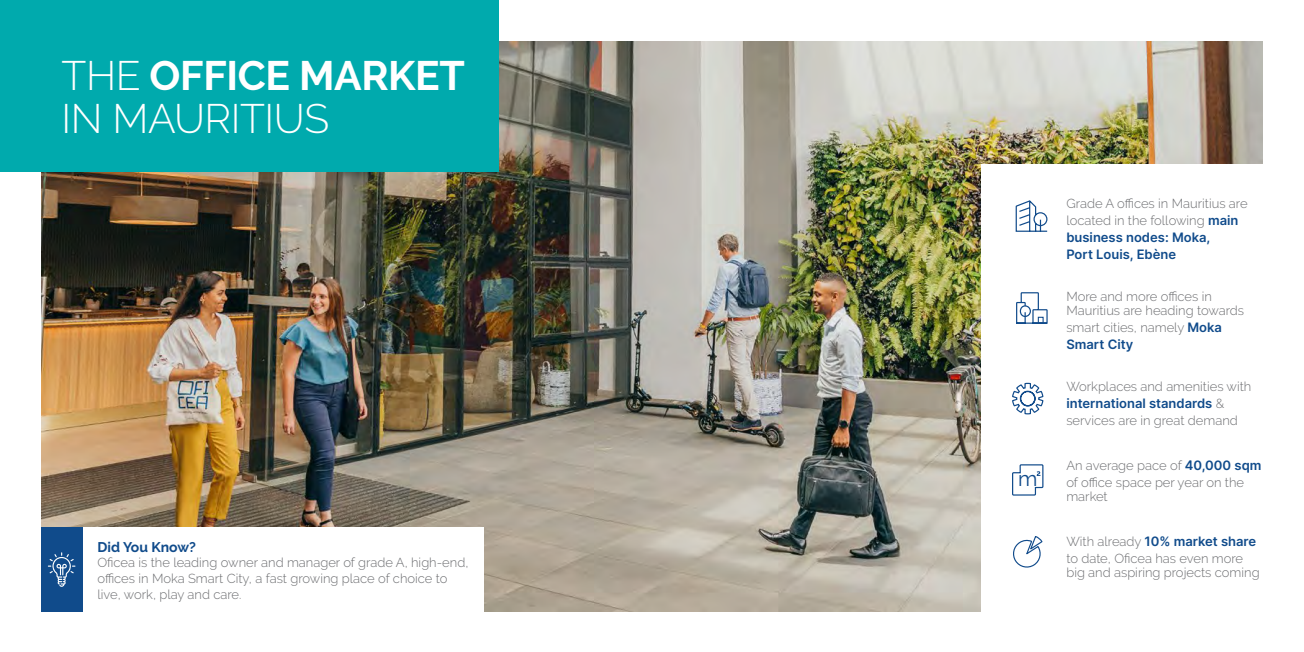
<style>
.page{position:relative;width:1304px;height:652px;background:#fff}
.page>*{position:absolute;margin:0;border:0;box-sizing:border-box;transform-origin:0 0}
.t1{font:300 41px/43px "Raleway";letter-spacing:-.01em;color:#fff}
.t2{font:21.1px "Raleway";color:#114b8b}
.t3{font:700 14px "Raleway";color:#104b8b}
.t4{font:300 13px/15.6px "Raleway";color:#6d6e71}
.t5{font:600 13px/17px "Inter";color:#104b8b}
.s1{font-weight:700}
.s2{font-family:"Inter";font-weight:600;color:#104b8b}
.s3{font-family:"Raleway";font-weight:300;color:#6d6e71}
</style>
<div class="page">
<img style="left:41px;top:41px;width:1222px;height:571px">
<div style="left:0;top:0;width:499px;height:171px;background:#00aaad"></div>
<div style="left:82px;top:528px;width:402px;height:84px;background:#fff"></div>
<div style="left:41px;top:528px;width:41px;height:84px;background:#104b8b"></div>
<svg style="left:48px;top:552px;width:27px;height:35px"></svg>
<div style="left:982px;top:165px;width:312px;height:477px;background:#fff"></div>
<svg style="left:1015px;top:200px;width:33px;height:32px"></svg>
<svg style="left:1016px;top:292px;width:32px;height:32px"></svg>
<div style="left:1038px;top:317px;width:6px;height:7px;border:1px solid #114b8b"></div>
<div style="left:1020px;top:305px;width:11px;height:12px;border:1px solid #114b8b;border-radius:50%"></div>
<svg style="left:1012px;top:382px;width:32px;height:33px"></svg>
<svg style="left:1012px;top:464px;width:32px;height:32px"></svg>
<svg style="left:1013px;top:536px;width:30px;height:32px"></svg>
<h1 class="t1" style="left:62px;top:54px;width:405px">THE <span class="s1">OFFICE MARKET<br></span>IN MAURITIUS</h1>
<p class="t3" style="left:98px;top:539px;width:100px">Did You Know?</p>
<p class="t4" style="left:98px;top:555px;width:372px">Oficea is the leading owner and manager of grade A, high-end, offices in Moka Smart City, a fast growing place of choice to live, work, play and care.</p>
<h2 class="t2" style="left:1018px;top:466px;width:21px">m</h2>
<p class="t4" style="left:1066px;top:195px;width:183px;line-height:17px">Grade A offices in Mauritius are located in the following <span class="s2">main</span></p>
<p class="t5" style="left:1066px;top:228px;width:146px">business nodes: Moka,<br>Port Louis, Ebène</p>
<p class="t4" style="left:1066px;top:289px;width:179px;line-height:14px">More and more offices in<br>Mauritius are heading towards</p>
<p class="t4" style="left:1066px;top:319px;width:157px">smart cities, namely <span class="s2">Moka</span></p>
<p class="t5" style="left:1066px;top:335px;width:68px">Smart City</p>
<p class="t4" style="left:1066px;top:378px;width:187px">Workplaces and amenities with</p>
<p class="t5" style="left:1066px;top:394px;width:159px">international standards <span class="s3">&amp;</span></p>
<p class="t4" style="left:1066px;top:412px;width:173px">services are in great demand</p>
<p class="t4" style="left:1066px;top:457px;width:197px;line-height:17px">An average pace of <span class="s2">40,000 sqm </span>of office space per year on the</p>
<p class="t4" style="left:1066px;top:488px;width:43px">market</p>
<p class="t5" style="left:1066px;top:532px;width:191px"><span class="s3">With already</span> 10% market share</p>
<p class="t4" style="left:1066px;top:551px;width:195px;line-height:14px">to date, Oficea has even more big and aspiring projects coming</p>
</div>
